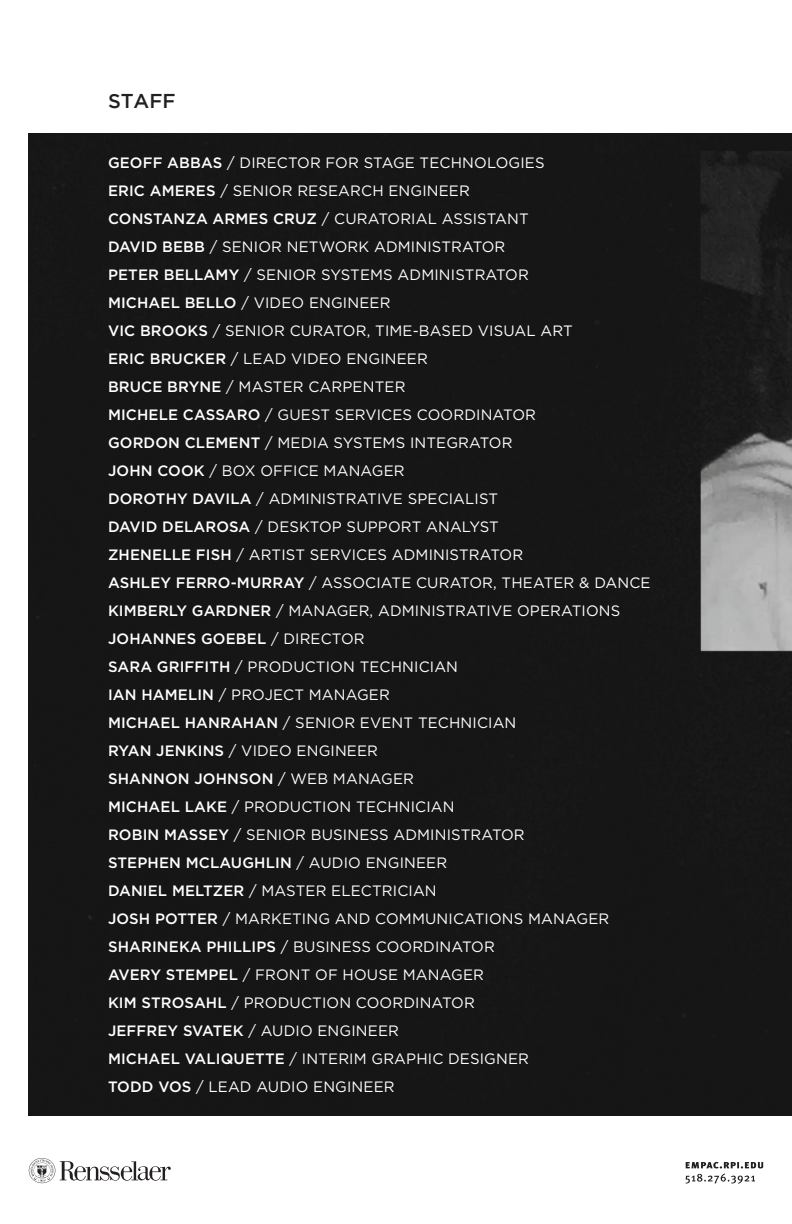
<style>
.page{position:relative;width:792px;height:1224px;background:#fff}
.page>*{position:absolute;margin:0;border:0;box-sizing:border-box;transform-origin:0 0}
.Body__Garamond{font:500 20px "Gotham";letter-spacing:-.005em;color:#231f20}
.Body__Garamond-2{font:15px "Gotham";letter-spacing:.01em;color:#fff}
.Body__Garamond-3{font:500 15px "Gotham";letter-spacing:.01em;color:#fff}
.s1{font-weight:500}
.s2{font-weight:400}
</style>
<div class="page">
<div style="left:29px;top:133px;width:763px;height:983px;background:#171616"></div>
<svg style="left:685px;top:1162px;width:78px;height:22px"></svg>
<svg style="left:29px;top:1158px;width:142px;height:25px"></svg>
<p class="Body__Garamond" style="left:108px;top:90px;width:69px">STAFF</p>
<p class="Body__Garamond-2" style="left:108px;top:153px;width:438px"><span class="s1">GEOFF ABBAS</span> / DIRECTOR FOR STAGE TECHNOLOGIES</p>
<p class="Body__Garamond-2" style="left:108px;top:181px;width:363px"><span class="s1">ERIC AMERES</span> / SENIOR RESEARCH ENGINEER</p>
<p class="Body__Garamond-2" style="left:108px;top:209px;width:422px"><span class="s1">CONSTANZA ARMES CRUZ</span> / CURATORIAL ASSISTANT</p>
<p class="Body__Garamond-2" style="left:108px;top:237px;width:399px"><span class="s1">DAVID BEBB</span> / SENIOR NETWORK ADMINISTRATOR</p>
<p class="Body__Garamond-2" style="left:108px;top:265px;width:422px"><span class="s1">PETER BELLAMY</span> / SENIOR SYSTEMS ADMINISTRATOR</p>
<p class="Body__Garamond-2" style="left:108px;top:293px;width:284px"><span class="s1">MICHAEL BELLO</span> / VIDEO ENGINEER</p>
<p class="Body__Garamond-2" style="left:108px;top:321px;width:466px"><span class="s1">VIC BROOKS</span> / SENIOR CURATOR, TIME-BASED VISUAL ART</p>
<p class="Body__Garamond-2" style="left:108px;top:349px;width:321px"><span class="s1">ERIC BRUCKER</span> / LEAD VIDEO ENGINEER</p>
<p class="Body__Garamond-2" style="left:108px;top:377px;width:299px"><span class="s1">BRUCE BRYNE</span> / MASTER CARPENTER</p>
<p class="Body__Garamond-2" style="left:108px;top:405px;width:429px"><span class="s1">MICHELE CASSARO</span> / GUEST SERVICES COORDINATOR</p>
<p class="Body__Garamond-2" style="left:108px;top:433px;width:406px"><span class="s1">GORDON CLEMENT</span> / MEDIA SYSTEMS INTEGRATOR</p>
<p class="Body__Garamond-2" style="left:108px;top:461px;width:298px"><span class="s1">JOHN COOK</span> / BOX OFFICE MANAGER</p>
<p class="Body__Garamond-2" style="left:108px;top:489px;width:392px"><span class="s1">DOROTHY DAVILA</span> / ADMINISTRATIVE SPECIALIST</p>
<p class="Body__Garamond-2" style="left:108px;top:517px;width:392px"><span class="s1">DAVID DELAROSA</span> / DESKTOP SUPPORT ANALYST</p>
<p class="Body__Garamond-2" style="left:108px;top:545px;width:417px"><span class="s1">ZHENELLE FISH</span> / ARTIST SERVICES ADMINISTRATOR</p>
<p class="Body__Garamond-2" style="left:108px;top:573px;width:544px"><span class="s1">ASHLEY FERRO-MURRAY</span> / ASSOCIATE CURATOR, THEATER &amp; DANCE</p>
<p class="Body__Garamond-2" style="left:108px;top:601px;width:514px"><span class="s1">KIMBERLY GARDNER</span> / MANAGER, ADMINISTRATIVE OPERATIONS</p>
<p class="Body__Garamond-3" style="left:108px;top:629px;width:258px">JOHANNES GOEBEL <span class="s2">/ DIRECTOR</span></p>
<p class="Body__Garamond-2" style="left:108px;top:657px;width:352px"><span class="s1">SARA GRIFFITH</span> / PRODUCTION TECHNICIAN</p>
<p class="Body__Garamond-2" style="left:108px;top:685px;width:283px"><span class="s1">IAN HAMELIN</span> / PROJECT MANAGER</p>
<p class="Body__Garamond-2" style="left:108px;top:713px;width:410px"><span class="s1">MICHAEL HANRAHAN</span> / SENIOR EVENT TECHNICIAN</p>
<p class="Body__Garamond-2" style="left:108px;top:741px;width:272px"><span class="s1">RYAN JENKINS</span> / VIDEO ENGINEER</p>
<p class="Body__Garamond-3" style="left:108px;top:769px;width:308px">SHANNON JOHNSON <span class="s2">/ WEB MANAGER</span></p>
<p class="Body__Garamond-2" style="left:108px;top:797px;width:348px"><span class="s1">MICHAEL LAKE</span> / PRODUCTION TECHNICIAN</p>
<p class="Body__Garamond-2" style="left:108px;top:825px;width:418px"><span class="s1">ROBIN MASSEY</span> / SENIOR BUSINESS ADMINISTRATOR</p>
<p class="Body__Garamond-3" style="left:108px;top:853px;width:341px">STEPHEN MCLAUGHLIN <span class="s2">/ AUDIO ENGINEER</span></p>
<p class="Body__Garamond-2" style="left:108px;top:881px;width:330px"><span class="s1">DANIEL MELTZER</span> / MASTER ELECTRICIAN</p>
<p class="Body__Garamond-2" style="left:108px;top:909px;width:503px"><span class="s1">JOSH POTTER</span> / MARKETING AND COMMUNICATIONS MANAGER</p>
<p class="Body__Garamond-2" style="left:108px;top:937px;width:388px"><span class="s1">SHARINEKA PHILLIPS</span> / BUSINESS COORDINATOR</p>
<p class="Body__Garamond-2" style="left:108px;top:965px;width:377px"><span class="s1">AVERY STEMPEL</span> / FRONT OF HOUSE MANAGER</p>
<p class="Body__Garamond-2" style="left:108px;top:993px;width:368px"><span class="s1">KIM STROSAHL</span> / PRODUCTION COORDINATOR</p>
<p class="Body__Garamond-2" style="left:108px;top:1021px;width:292px"><span class="s1">JEFFREY SVATEK</span> / AUDIO ENGINEER</p>
<p class="Body__Garamond-2" style="left:108px;top:1049px;width:423px"><span class="s1">MICHAEL VALIQUETTE</span> / INTERIM GRAPHIC DESIGNER</p>
<p class="Body__Garamond-2" style="left:108px;top:1077px;width:288px"><span class="s1">TODD VOS</span> / LEAD AUDIO ENGINEER</p>
</div>
